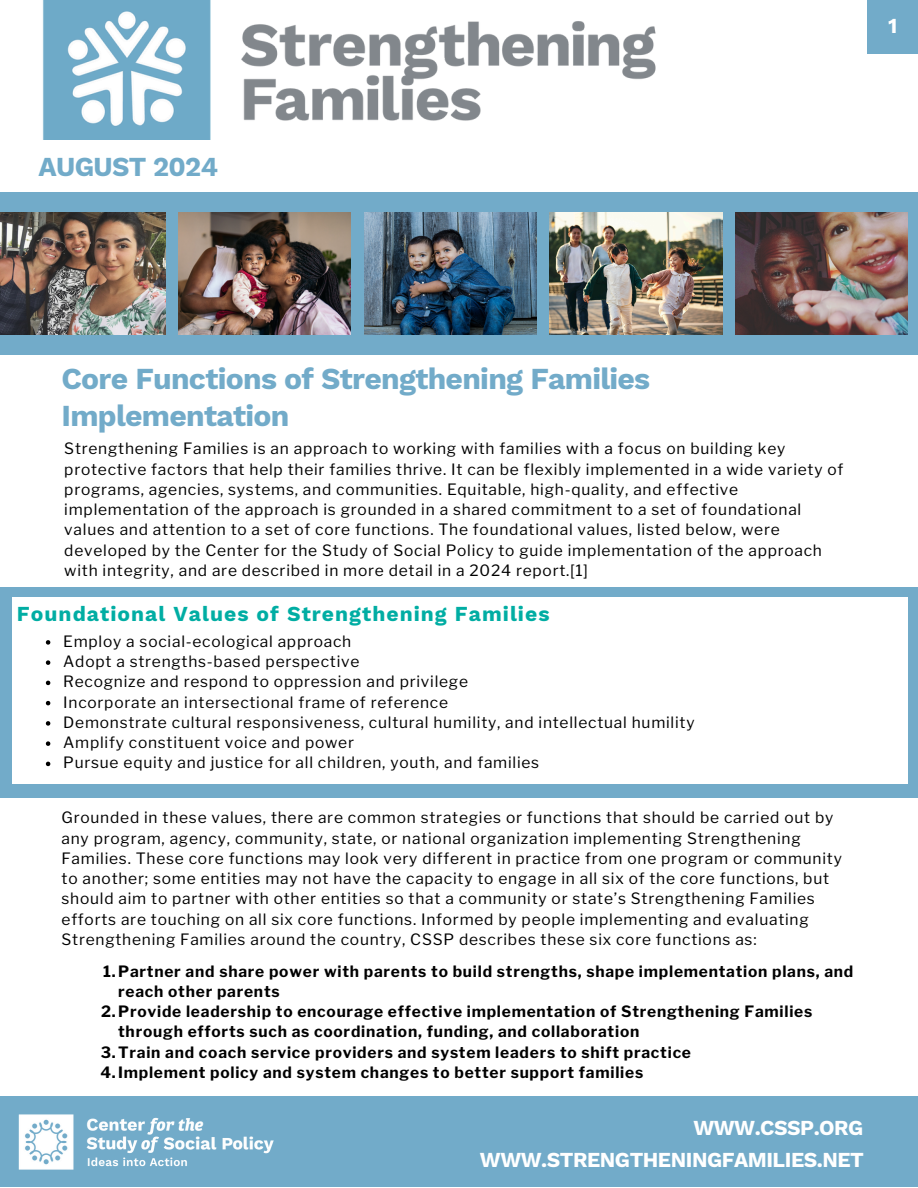
<style>
.page{position:relative;width:918px;height:1188px;background:#fff}
.page>*{position:absolute;margin:0;border:0;box-sizing:border-box;transform-origin:0 0}
.t1{font:700 30px/37.2px "Work Sans";letter-spacing:-.025em;color:#72abc9}
.t2{font:700 27px "Work Sans";letter-spacing:-.025em;color:#72abc9}
.t3{font:700 21px "Work Sans";letter-spacing:-.025em;color:#fff}
.t4{font:700 21px "Work Sans";letter-spacing:.05em;color:#00ada3}
.t5{font:15.45px/20.2px "Libre Franklin";letter-spacing:.05em;color:#000}
.t6{font:700 15.45px/20.2px "Libre Franklin";letter-spacing:.05em;color:#000}
</style>
<div class="page">
<div style="left:0;top:193px;width:918px;height:162px;background:#72abc9"></div>
<img style="left:0;top:212px;width:165px;height:123px">
<img style="left:179px;top:212px;width:172px;height:123px">
<img style="left:736px;top:212px;width:172px;height:123px">
<img style="left:550px;top:212px;width:172px;height:123px">
<img style="left:364px;top:212px;width:172px;height:123px">
<div style="left:0;top:1096px;width:918px;height:91px;background:#72abc9"></div>
<img style="left:18px;top:1114px;width:256px;height:56px">
<img style="left:42px;top:0;width:614px;height:140px">
<div style="left:868px;top:0;width:50px;height:53px;background:#72abc9"></div>
<div style="left:0;top:587px;width:918px;height:210px;background:#72abc9"></div>
<div style="left:12px;top:597px;width:896px;height:186px;background:#fff"></div>
<svg style="left:46px;top:640px;width:4px;height:5px"></svg>
<svg style="left:46px;top:660px;width:4px;height:5px"></svg>
<svg style="left:46px;top:681px;width:4px;height:4px"></svg>
<svg style="left:46px;top:701px;width:4px;height:4px"></svg>
<svg style="left:46px;top:721px;width:4px;height:5px"></svg>
<svg style="left:46px;top:741px;width:4px;height:5px"></svg>
<svg style="left:46px;top:762px;width:4px;height:4px"></svg>
<p class="t2" style="left:38px;top:151px;width:181px">AUGUST 2024</p>
<h2 class="t3" style="left:888px;top:13px;width:11px">1</h2>
<h4 class="t1" style="left:62px;top:360px;width:590px">Core Functions of Strengthening Families<br>Implementation</h4>
<p class="t5" style="left:64px;top:439px;width:781px">Strengthening Families is an approach to working with families with a focus on building key protective factors that help their families thrive. It can be flexibly implemented in a wide variety of programs, agencies, systems, and communities. Equitable, high-quality, and effective implementation of the approach is grounded in a shared commitment to a set of foundational values and attention to a set of core functions. The foundational values, listed below, were developed by the Center for the Study of Social Policy to guide implementation of the approach with integrity, and are described in more detail in a 2024 report.[1]</p>
<p class="t4" style="left:17px;top:602px;width:534px">Foundational Values of Strengthening Families</p>
<p class="t5" style="left:63px;top:631px;width:290px">Employ a social-ecological approach</p>
<p class="t5" style="left:63px;top:651px;width:298px">Adopt a strengths-based perspective</p>
<p class="t5" style="left:63px;top:672px;width:406px">Recognize and respond to oppression and privilege</p>
<p class="t5" style="left:63px;top:692px;width:386px">Incorporate an intersectional frame of reference</p>
<p class="t5" style="left:63px;top:712px;width:633px">Demonstrate cultural responsiveness, cultural humility, and intellectual humility</p>
<p class="t5" style="left:63px;top:732px;width:292px">Amplify constituent voice and power</p>
<p class="t5" style="left:63px;top:753px;width:478px">Pursue equity and justice for all children, youth, and families</p>
<p class="t5" style="left:62px;top:808px;width:782px">Grounded in these values, there are common strategies or functions that should be carried out by any program, agency, community, state, or national organization implementing Strengthening Families. These core functions may look very different in practice from one program or community to another; some entities may not have the capacity to engage in all six of the core functions, but should aim to partner with other entities so that a community or state’s Strengthening Families efforts are touching on all six core functions. Informed by people implementing and evaluating Strengthening Families around the country, CSSP describes these six core functions as:</p>
<p class="t6" style="left:118px;top:961px;width:737px;text-indent:-15px">1.Partner and share power with parents to build strengths, shape implementation plans, and reach other parents</p>
<p class="t6" style="left:118px;top:1002px;width:696px;text-indent:-17px">2.Provide leadership to encourage effective implementation of Strengthening Families through efforts such as coordination, funding, and collaboration</p>
<p class="t6" style="left:101px;top:1042px;width:592px">3.Train and coach service providers and system leaders to shift practice</p>
<h3 class="t6" style="left:101px;top:1062px;width:544px">4.Implement policy and system changes to better support families</h3>
<p class="t3" style="left:693px;top:1116px;width:172px">WWW.CSSP.ORG</p>
<h1 class="t3" style="left:480px;top:1148px;width:385px">WWW.STRENGTHENINGFAMILIES.NET</h1>
</div>
